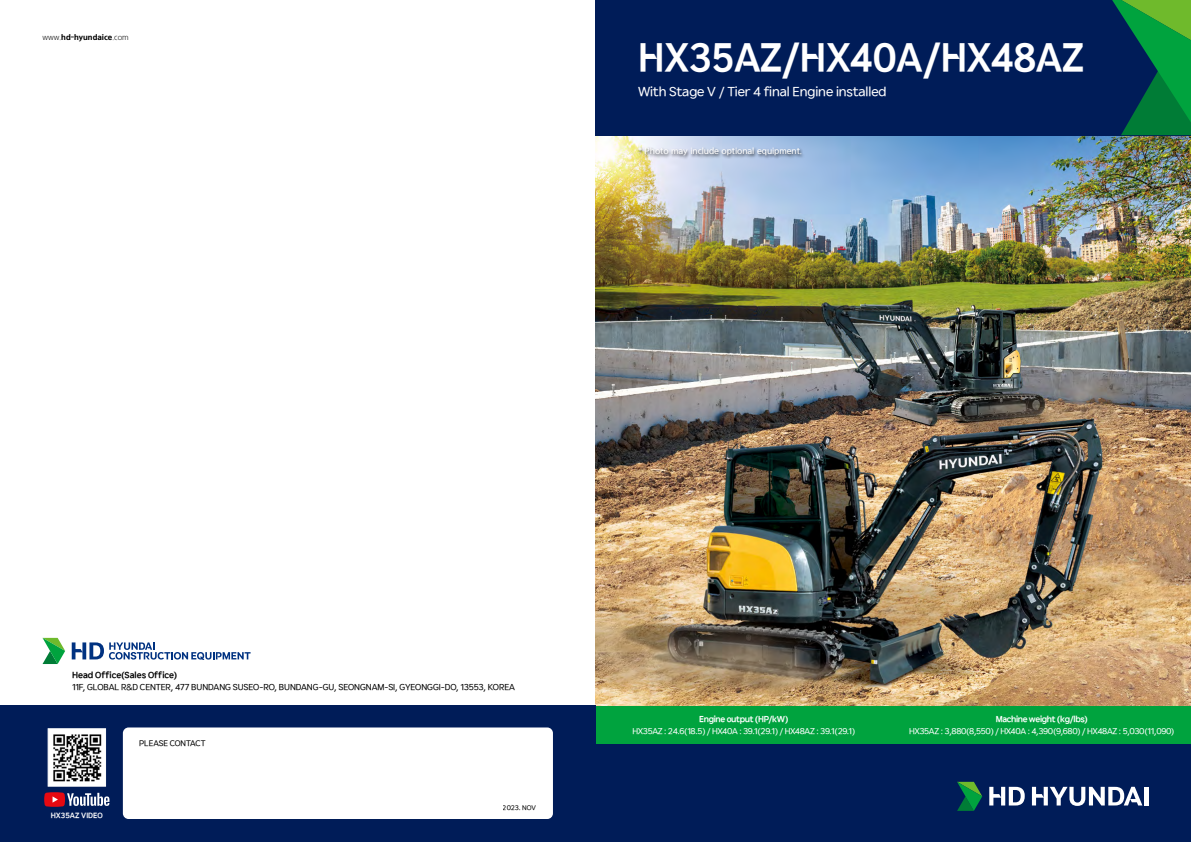
<style>
.page{position:relative;width:1191px;height:842px;background:#fff}
.page>*{position:absolute;margin:0;border:0;box-sizing:border-box;transform-origin:0 0}
.t1{font:700 40.5px "HD Hyundai Gothic EN";letter-spacing:-.01em;color:#fff}
.t2{font:13.5px "HD Hyundai Gothic EN";letter-spacing:-.01em;color:#fff}
.t3{font:9px "HD Hyundai Gothic EN";letter-spacing:-.01em;color:#000}
.t4{font:9px "HYUNDAI Medium";letter-spacing:-.01em;color:#fff}
.t5{font:700 9px "HD Hyundai Gothic EN";color:#000}
.t6{font:8.8px "HD Hyundai Gothic EN";letter-spacing:-.04em;color:#fff}
.t7{font:700 8.8px "HD Hyundai Gothic EN";letter-spacing:-.04em;color:#fff}
.t8{font:8.5px "HD Hyundai Gothic EN";letter-spacing:-.015em;color:#000}
.t9{font:8px "HYUNDAI Bold";color:#000}
.t10{font:700 7.7px "HD Hyundai Gothic EN";color:#fff}
.t11{font:7px "HD Hyundai Gothic EN";letter-spacing:-.02em;color:#000}
.s1{font-family:"HYUNDAI Light"}
</style>
<div class="page">
<img style="left:595px;top:135px;width:596px;height:571px">
<div style="left:587px;top:706px;width:604px;height:136px;background:#001c58"></div>
<div style="left:595px;top:0;width:596px;height:135px;background:#001c58"></div>
<svg style="left:1112px;top:0;width:79px;height:135px"></svg>
<div style="left:636px;top:146px;width:168px;height:13px;background:#000;opacity:.7"></div>
<div style="left:587px;top:706px;width:305px;height:38px;background:#00a33e"></div>
<div style="left:893px;top:706px;width:298px;height:38px;background:#00a33e"></div>
<svg style="left:989px;top:787px;width:35px;height:18px"></svg>
<hr style="left:1144px;top:787px;width:4px;height:18px;background:#fff">
<svg style="left:1032px;top:787px;width:110px;height:19px"></svg>
<svg style="left:957px;top:782px;width:25px;height:29px"></svg>
<div style="left:0;top:706px;width:595px;height:136px;background:#001c58"></div>
<div style="left:123px;top:727px;width:430px;height:92px;background:#fff;border-radius:6px"></div>
<svg style="left:44px;top:792px;width:65px;height:15px"></svg>
<svg style="left:48px;top:728px;width:58px;height:58px"></svg>
<img style="left:52px;top:732px;width:50px;height:51px">
<svg style="left:43px;top:638px;width:22px;height:26px"></svg>
<svg style="left:72px;top:642px;width:178px;height:18px"></svg>
<p class="t9" style="left:43px;top:32px;width:88px"><span class="s1">www.</span>hd-hyundaice<span class="s1">.com</span></p>
<h1 class="t1" style="left:638px;top:40px;width:448px">HX35AZ/HX40A/HX48AZ</h1>
<h2 class="t2" style="left:638px;top:86px;width:250px">With Stage V / Tier 4 final Engine installed</h2>
<p class="t4" style="left:638px;top:146px;width:165px">* Photo may include optional equipment.</p>
<p class="t5" style="left:72px;top:671px;width:107px">Head Office(Sales Office)</p>
<p class="t3" style="left:72px;top:683px;width:444px">11F, GLOBAL R&amp;D CENTER, 477 BUNDANG SUSEO-RO, BUNDANG-GU, SEONGNAM-SI, GYEONGGI-DO, 13553, KOREA</p>
<p class="t10" style="left:51px;top:812px;width:54px">HX35AZ VIDEO</p>
<p class="t8" style="left:139px;top:739px;width:68px">PLEASE CONTACT</p>
<p class="t11" style="left:503px;top:805px;width:34px">2023. NOV</p>
<p class="t7" style="left:699px;top:715px;width:91px">Engine output (HP/kW)</p>
<p class="t6" style="left:632px;top:727px;width:224px">HX35AZ : 24.6(18.5) / HX40A : 39.1(29.1) / HX48AZ : 39.1(29.1)</p>
<p class="t7" style="left:995px;top:715px;width:94px">Machine weight (kg/lbs)</p>
<p class="t6" style="left:909px;top:727px;width:267px">HX35AZ : 3,880(8,550) / HX40A : 4,390(9,680) / HX48AZ : 5,030(11,090)</p>
</div>
